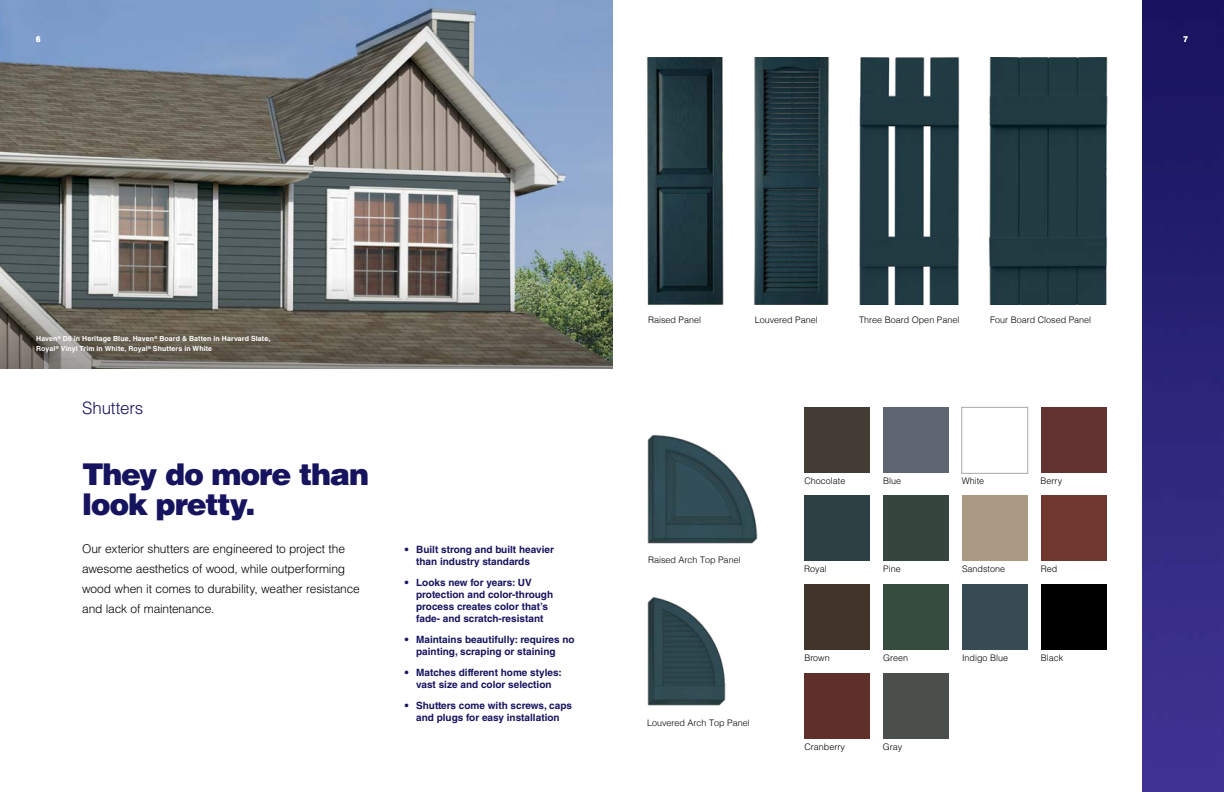
<style>
.page{position:relative;width:1224px;height:792px;background:#fff}
.page>*{position:absolute;margin:0;border:0;box-sizing:border-box;transform-origin:0 0}
.t1{font:900 30px/30px "Helvetica LT Std";letter-spacing:-.04em;color:#16135f}
.t2{font:300 17px "Helvetica LT Std";letter-spacing:-.01em;color:#16135f}
.t3{font:300 12px/20px "Helvetica LT Std";letter-spacing:-.01em;color:#000}
.t4{font:700 10px/12px "Helvetica LT Std";color:#16135f}
.t5{font:300 9px "Helvetica";color:#000}
.t6{font:300 9px "Helvetica LT Std";color:#000}
.t7{font:700 8px "Helvetica LT Std";color:#fff}
.t8{font:700 7px/10px "Helvetica LT Std";letter-spacing:.015em;color:#fff}
.s1{font-weight:300}
</style>
<div class="page">
<img style="left:1142px;top:0;width:82px;height:792px">
<img style="left:0;top:0;width:612px;height:369px">
<img style="left:647px;top:57px;width:76px;height:247px">
<img style="left:753px;top:58px;width:76px;height:246px">
<div style="left:804px;top:407px;width:66px;height:66px;background:#433c34"></div>
<div style="left:883px;top:495px;width:66px;height:66px;background:#36453d"></div>
<div style="left:804px;top:584px;width:66px;height:66px;background:#413428"></div>
<div style="left:1041px;top:584px;width:66px;height:66px;background:#000"></div>
<div style="left:883px;top:407px;width:66px;height:66px;background:#5d6671"></div>
<div style="left:804px;top:673px;width:66px;height:66px;background:#5f302a"></div>
<div style="left:962px;top:407px;width:66px;height:66px;background:#fff;border:1px solid #a7a9ac"></div>
<div style="left:1041px;top:495px;width:66px;height:66px;background:#6f372f"></div>
<div style="left:962px;top:584px;width:66px;height:66px;background:#364b52"></div>
<div style="left:1041px;top:407px;width:66px;height:66px;background:#623331"></div>
<div style="left:962px;top:495px;width:66px;height:66px;background:#aa9a84"></div>
<div style="left:883px;top:673px;width:66px;height:66px;background:#4a4f4b"></div>
<div style="left:804px;top:495px;width:66px;height:66px;background:#2d4145"></div>
<div style="left:883px;top:584px;width:66px;height:66px;background:#354c3f"></div>
<img style="left:859px;top:58px;width:101px;height:246px">
<img style="left:988px;top:58px;width:120px;height:246px">
<img style="left:647px;top:434px;width:111px;height:110px">
<img style="left:647px;top:597px;width:79px;height:109px">
<p class="t7" style="left:36px;top:34px;width:6px">6</p>
<p class="t7" style="left:1184px;top:34px;width:6px">7</p>
<p class="t8" style="left:36px;top:333px;width:236px">Haven<sup>®</sup> D6 in Heritage Blue, Haven<sup>®</sup> Board &amp; Batten in Harvard Slate,<br>Royal<sup>®</sup> Vinyl Trim in White, Royal<sup>®</sup> Shutters in White</p>
<h2 class="t2" style="left:82px;top:398px;width:63px">Shutters</h2>
<h1 class="t1" style="left:82px;top:458px;width:288px">They do more than look pretty.</h1>
<p class="t3" style="left:82px;top:538px;width:279px">Our exterior shutters are engineered to project the awesome aesthetics of wood, while outperforming wood when it comes to durability, weather resistance and lack of maintenance.</p>
<p class="t4" style="left:416px;top:543px;width:139px;text-indent:-12px"><span class="s1">•</span> Built strong and built heavier than industry standards</p>
<p class="t4" style="left:416px;top:576px;width:139px;text-indent:-12px"><span class="s1">•</span> Looks new for years: UV protection and color-through process creates color that’s fade- and scratch-resistant</p>
<p class="t4" style="left:416px;top:633px;width:160px;text-indent:-12px"><span class="s1">•</span> Maintains beautifully: requires no painting, scraping or staining</p>
<p class="t4" style="left:404px;top:666px;width:159px;text-align:center"><span class="s1">•</span> Matches different home styles: vast size and color selection</p>
<p class="t4" style="left:404px;top:699px;width:169px;text-align:center"><span class="s1">•</span> Shutters come with screws, caps and plugs for easy installation</p>
<p class="t5" style="left:648px;top:313px;width:55px">Raised Panel</p>
<p class="t5" style="left:755px;top:313px;width:65px">Louvered Panel</p>
<p class="t5" style="left:859px;top:313px;width:102px">Three Board Open Panel</p>
<p class="t5" style="left:990px;top:313px;width:103px">Four Board Closed Panel</p>
<p class="t5" style="left:648px;top:553px;width:94px">Raised Arch Top Panel</p>
<p class="t6" style="left:804px;top:475px;width:43px">Chocolate</p>
<p class="t6" style="left:804px;top:563px;width:24px">Royal</p>
<p class="t6" style="left:883px;top:475px;width:20px">Blue</p>
<p class="t6" style="left:883px;top:563px;width:19px">Pine</p>
<p class="t6" style="left:962px;top:475px;width:24px">White</p>
<p class="t6" style="left:962px;top:563px;width:45px">Sandstone</p>
<p class="t6" style="left:1041px;top:475px;width:23px">Berry</p>
<p class="t6" style="left:1041px;top:563px;width:18px">Red</p>
<p class="t5" style="left:647px;top:715px;width:104px">Louvered Arch Top Panel</p>
<p class="t6" style="left:883px;top:653px;width:26px">Green</p>
<p class="t6" style="left:804px;top:653px;width:27px">Brown</p>
<p class="t6" style="left:1041px;top:653px;width:24px">Black</p>
<p class="t6" style="left:962px;top:653px;width:48px">Indigo Blue</p>
<p class="t6" style="left:804px;top:742px;width:42px">Cranberry</p>
<p class="t6" style="left:883px;top:742px;width:21px">Gray</p>
</div>
